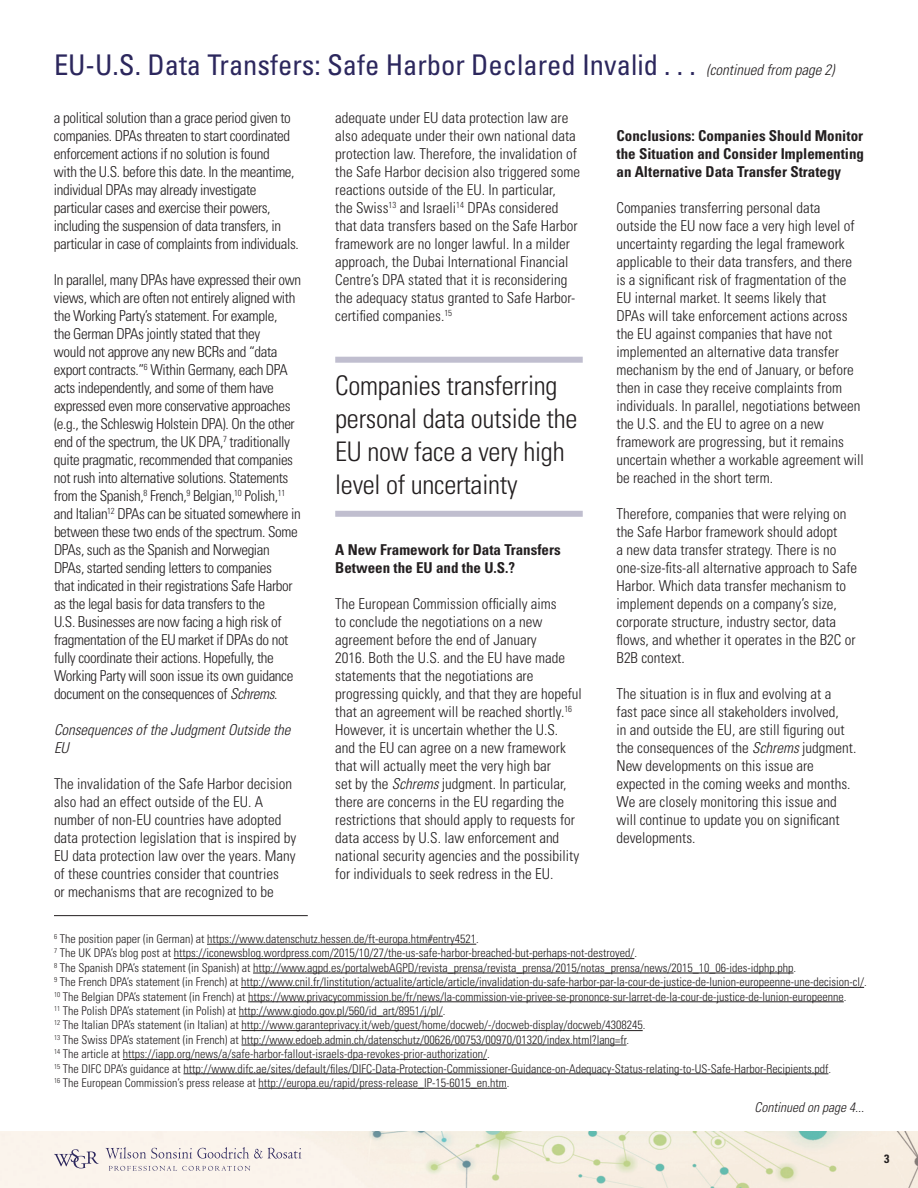
<style>
.page{position:relative;width:918px;height:1188px;background:#fff}
.page>*{position:absolute;margin:0;border:0;box-sizing:border-box;transform-origin:0 0}
.t1{font:condensed 28.5px "Univers LT Std";color:#2c275d}
.t2{font:300 condensed 27px/33px "Univers LT Std";letter-spacing:-.01em;color:#231f20}
.t3{font:300 condensed 15px/18px "Univers LT Std";color:#231f20}
.t4{font:300 condensed 15px/18px "Univers LT Std";letter-spacing:-.025em;color:#231f20}
.t5{font:700 condensed 15px/18px "Univers LT Std";color:#231f20}
.t6{font:italic 300 condensed 15px/18px "Univers LT Std";color:#231f20}
.t7{font:italic 300 condensed 13.5px "Univers LT Std";color:#231f20}
.t8{font:300 condensed 12px/14.4px "Univers LT Std";color:#231f20}
.t9{font:700 condensed 12px "Univers LT Std";color:#231f20}
.s1{font-weight:300;font-style:italic;font-size:15px;color:#231f20}
.s2{font-style:italic}
</style>
<div class="page">
<img style="left:0;top:1132px;width:918px;height:56px">
<svg style="left:106px;top:1147px;width:195px;height:12px;background:#d8d1d4"></svg>
<svg style="left:109px;top:1166px;width:141px;height:5px"></svg>
<svg style="left:54px;top:1149px;width:45px;height:19px"></svg>
<div style="left:335px;top:357px;width:248px;height:6px;background:#c0becf"></div>
<div style="left:335px;top:511px;width:248px;height:6px;background:#c0becf"></div>
<hr style="left:54px;top:915px;width:254px;height:1px;background:#231f20">
<hr style="left:207px;top:944px;width:269px;height:1px;background:#231f20">
<hr style="left:174px;top:958px;width:460px;height:1px;background:#231f20">
<hr style="left:253px;top:973px;width:540px;height:1px;background:#231f20">
<hr style="left:241px;top:987px;width:623px;height:1px;background:#231f20">
<hr style="left:248px;top:1002px;width:596px;height:1px;background:#231f20">
<hr style="left:239px;top:1016px;width:204px;height:1px;background:#231f20">
<hr style="left:241px;top:1030px;width:402px;height:1px;background:#231f20">
<hr style="left:242px;top:1045px;width:384px;height:1px;background:#231f20">
<hr style="left:123px;top:1059px;width:364px;height:1px;background:#231f20">
<hr style="left:184px;top:1074px;width:644px;height:1px;background:#231f20">
<hr style="left:258px;top:1088px;width:249px;height:1px;background:#231f20">
<h1 class="t1" style="left:54px;top:47px;width:782px">EU-U.S. Data Transfers: Safe Harbor Declared Invalid . . . <span class="s1">(continued from page 2)</span></h1>
<p class="t4" style="left:54px;top:109px;width:246px">a political solution than a grace period given to companies. DPAs threaten to start coordinated enforcement actions if no solution is found<br>with the U.S. before this date. In the meantime, individual DPAs may already investigate particular cases and exercise their powers, including the suspension of data transfers, in particular in case of complaints from individuals.</p>
<p class="t4" style="left:54px;top:271px;width:249px">In parallel, many DPAs have expressed their own views, which are often not entirely aligned with the Working Party’s statement. For example,<br>the German DPAs jointly stated that they<br>would not approve any new BCRs and “data export contracts.”<sup>6</sup> Within Germany, each DPA acts independently, and some of them have expressed even more conservative approaches (e.g., the Schleswig Holstein DPA). On the other end of the spectrum, the UK DPA,<sup>7</sup> traditionally quite pragmatic, recommended that companies not rush into alternative solutions. Statements from the Spanish,<sup>8</sup> French,<sup>9</sup> Belgian,<sup>10</sup> Polish,<sup>11 </sup>and Italian<sup>12</sup> DPAs can be situated somewhere in between these two ends of the spectrum. Some DPAs, such as the Spanish and Norwegian DPAs, started sending letters to companies<br>that indicated in their registrations Safe Harbor as the legal basis for data transfers to the<br>U.S. Businesses are now facing a high risk of fragmentation of the EU market if DPAs do not fully coordinate their actions. Hopefully, the Working Party will soon issue its own guidance document on the consequences of <span class="s2">Schrems</span>.</p>
<p class="t6" style="left:54px;top:721px;width:238px">Consequences of the Judgment Outside the<br>EU</p>
<p class="t3" style="left:54px;top:775px;width:244px">The invalidation of the Safe Harbor decision also had an effect outside of the EU. A number of non-EU countries have adopted data protection legislation that is inspired by EU data protection law over the years. Many of these countries consider that countries<br>or mechanisms that are recognized to be</p>
<p class="t3" style="left:335px;top:109px;width:246px">adequate under EU data protection law are also adequate under their own national data protection law. Therefore, the invalidation of the Safe Harbor decision also triggered some reactions outside of the EU. In particular,<br>the Swiss<sup>13</sup> and Israeli<sup>14</sup> DPAs considered that data transfers based on the Safe Harbor framework are no longer lawful. In a milder approach, the Dubai International Financial Centre’s DPA stated that it is reconsidering the adequacy status granted to Safe Harbor&shy;certified companies.<sup>15</sup></p>
<p class="t5" style="left:617px;top:127px;width:249px;text-align:justify">Conclusions: Companies Should Monitor the Situation and Consider Implementing an Alternative Data Transfer Strategy</p>
<p class="t3" style="left:617px;top:199px;width:249px">Companies transferring personal data outside the EU now face a very high level of uncertainty regarding the legal framework applicable to their data transfers, and there is a significant risk of fragmentation of the EU internal market. It seems likely that<br>DPAs will take enforcement actions across the EU against companies that have not implemented an alternative data transfer mechanism by the end of January, or before then in case they receive complaints from individuals. In parallel, negotiations between the U.S. and the EU to agree on a new framework are progressing, but it remains uncertain whether a workable agreement will be reached in the short term.</p>
<p class="t3" style="left:617px;top:505px;width:242px">Therefore, companies that were relying on the Safe Harbor framework should adopt<br>a new data transfer strategy. There is no one-size-fits-all alternative approach to Safe Harbor. Which data transfer mechanism to implement depends on a company’s size, corporate structure, industry sector, data flows, and whether it operates in the B2C or B2B context.</p>
<p class="t3" style="left:617px;top:685px;width:241px">The situation is in flux and evolving at a<br>fast pace since all stakeholders involved,<br>in and outside the EU, are still figuring out the consequences of the <span class="s2">Schrems</span> judgment.<br>New developments on this issue are expected in the coming weeks and months.<br>We are closely monitoring this issue and will continue to update you on significant developments.</p>
<h2 class="t2" style="left:335px;top:369px;width:244px">Companies transferring personal data outside the<br>EU now face a very high level of uncertainty</h2>
<p class="t5" style="left:335px;top:541px;width:227px">A New Framework for Data Transfers<br>Between the EU and the U.S.?</p>
<p class="t3" style="left:335px;top:595px;width:248px">The European Commission officially aims<br>to conclude the negotiations on a new agreement before the end of January<br>2016. Both the U.S. and the EU have made statements that the negotiations are progressing quickly, and that they are hopeful that an agreement will be reached shortly.<sup>16<br></sup>However, it is uncertain whether the U.S. and the EU can agree on a new framework that will actually meet the very high bar<br>set by the <span class="s2">Schrems</span> judgment. In particular, there are concerns in the EU regarding the restrictions that should apply to requests for data access by U.S. law enforcement and national security agencies and the possibility for individuals to seek redress in the EU.</p>
<p class="t8" style="left:54px;top:932px;width:814px"><sup>6</sup> The position paper (in German) at https://www.datenschutz.hessen.de/ft-europa.htm#entry4521.<br><sup>7</sup> The UK DPA’s blog post at https://iconewsblog.wordpress.com/2015/10/27/the-us-safe-harbor-breached-but-perhaps-not-destroyed/.<br><sup>8</sup> The Spanish DPA’s statement (in Spanish) at http://www.agpd.es/portalwebAGPD/revista_prensa/revista_prensa/2015/notas_prensa/news/2015_10_06-ides-idphp.php.<br><sup>9</sup> The French DPA’s statement (in French) at http://www.cnil.fr/linstitution/actualite/article/article/invalidation-du-safe-harbor-par-la-cour-de-justice-de-lunion-europeenne-une-decision-cl/.<br><sup>10</sup> The Belgian DPA’s statement (in French) at https://www.privacycommission.be/fr/news/la-commission-vie-privee-se-prononce-sur-larret-de-la-cour-de-justice-de-lunion-europeenne.<br><sup>11</sup> The Polish DPA’s statement (in Polish) at http://www.giodo.gov.pl/560/id_art/8951/j/pl/.<br><sup>12</sup> The Italian DPA’s statement (in Italian) at http://www.garanteprivacy.it/web/guest/home/docweb/-/docweb-display/docweb/4308245.<br><sup>13</sup> The Swiss DPA’s statement (in French) at http://www.edoeb.admin.ch/datenschutz/00626/00753/00970/01320/index.html?lang=fr.<br><sup>14</sup> The article at https://iapp.org/news/a/safe-harbor-fallout-israels-dpa-revokes-prior-authorization/.<br><sup>15</sup> The DIFC DPA’s guidance at http://www.difc.ae/sites/default/files/DIFC-Data-Protection-Commissioner-Guidance-on-Adequacy-Status-relating-to-US-Safe-Harbor-Recipients.pdf.<br><sup>16</sup> The European Commission’s press release at http://europa.eu/rapid/press-release_IP-15-6015_en.htm.</p>
<p class="t7" style="left:755px;top:1100px;width:111px">Continued on page 4...</p>
<p class="t9" style="left:884px;top:1152px;width:7px">3</p>
</div>
